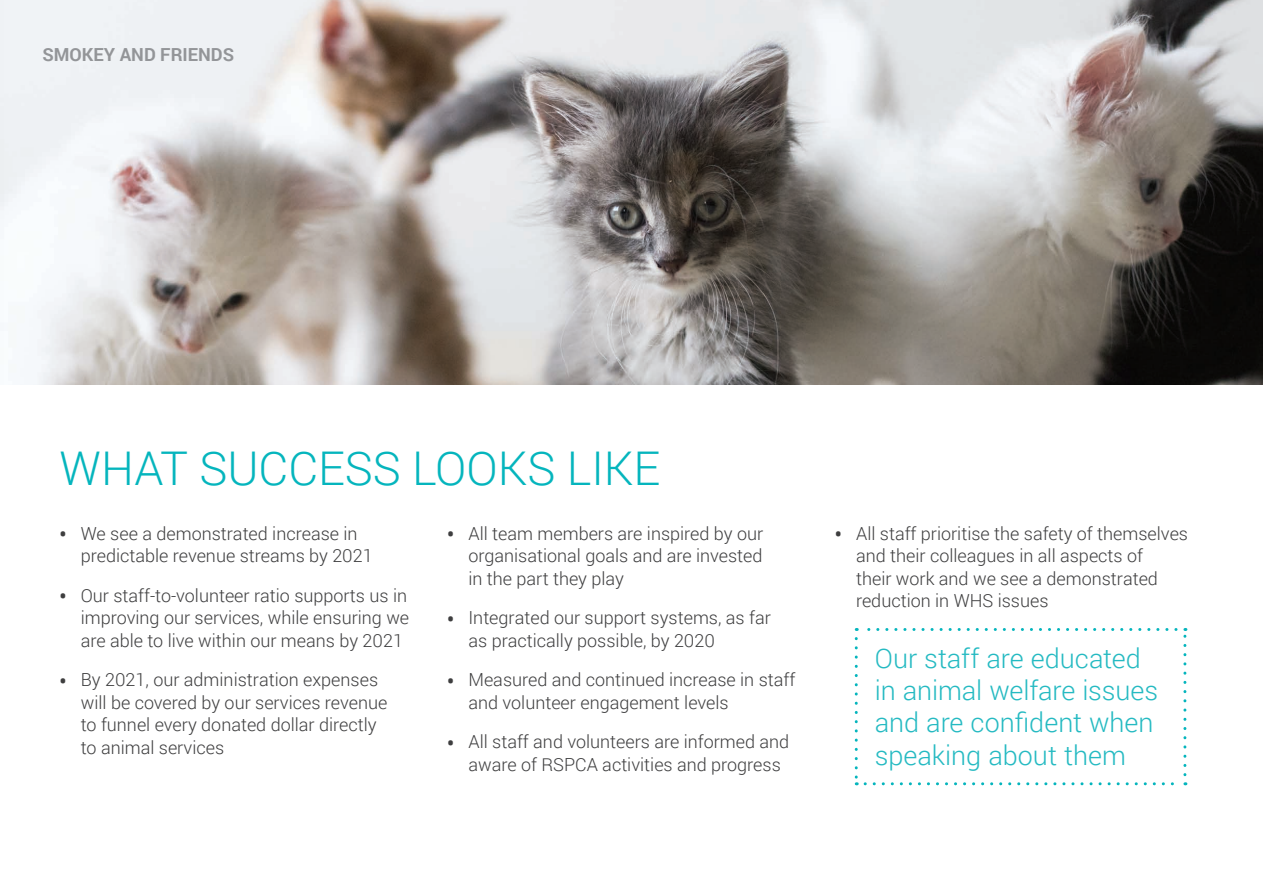
<style>
.page{position:relative;width:1263px;height:893px;background:#fff}
.page>*{position:absolute;margin:0;border:0;box-sizing:border-box;transform-origin:0 0}
.t1{font:300 46.5px "Roboto";color:#05b5bd}
.t2{font:300 27px/32.4px "Roboto";letter-spacing:-.005em;color:#25bac2}
.t3{font:300 18px/22.5px "Roboto";color:#3e3e3f}
.t4{font:700 18px "Roboto";color:#939598}
.s1{font-weight:700;font-size:19.5px}
</style>
<div class="page">
<img style="left:0;top:0;width:1263px;height:384px">
<svg style="left:855px;top:638px;width:3px;height:147px"></svg>
<svg style="left:865px;top:782px;width:321px;height:3px"></svg>
<svg style="left:1183px;top:628px;width:3px;height:147px"></svg>
<svg style="left:856px;top:628px;width:320px;height:3px"></svg>
<p class="t4" style="left:43px;top:42px;width:193px">SMOKEY AND FRIENDS</p>
<h1 class="t1" style="left:60px;top:436px;width:602px">WHAT SUCCESS LOOKS LIKE</h1>
<p class="t3" style="left:81px;top:522px;width:293px;text-indent:-21px"><span class="s1">•</span> We see a demonstrated increase in predictable revenue streams by 2021</p>
<p class="t3" style="left:81px;top:584px;width:330px;text-align:justify;text-indent:-21px"><span class="s1">•</span> Our staff-to-volunteer ratio supports us in improving our services, while ensuring we are able to live within our means by 2021</p>
<p class="t3" style="left:81px;top:668px;width:308px;text-indent:-21px"><span class="s1">•</span> By 2021, our administration expenses will be covered by our services revenue to funnel every donated dollar directly to animal services</p>
<p class="t3" style="left:468px;top:522px;width:296px;text-align:justify;text-indent:-21px"><span class="s1">•</span> All team members are inspired by our organisational goals and are invested in the part they play</p>
<p class="t3" style="left:468px;top:606px;width:304px;text-indent:-21px"><span class="s1">•</span> Integrated our support systems, as far as practically possible, by 2020</p>
<p class="t3" style="left:468px;top:668px;width:328px;text-indent:-21px"><span class="s1">•</span> Measured and continued increase in staff and volunteer engagement levels</p>
<p class="t3" style="left:468px;top:730px;width:322px;text-indent:-21px"><span class="s1">•</span> All staff and volunteers are informed and aware of RSPCA activities and progress</p>
<p class="t3" style="left:856px;top:522px;width:333px;text-indent:-21px"><span class="s1">•</span> All staff prioritise the safety of themselves and their colleagues in all aspects of<br>their work and we see a demonstrated reduction in WHS issues</p>
<h2 class="t2" style="left:875px;top:641px;width:285px">Our staff are educated in animal welfare issues and are confident when speaking about them</h2>
</div>
